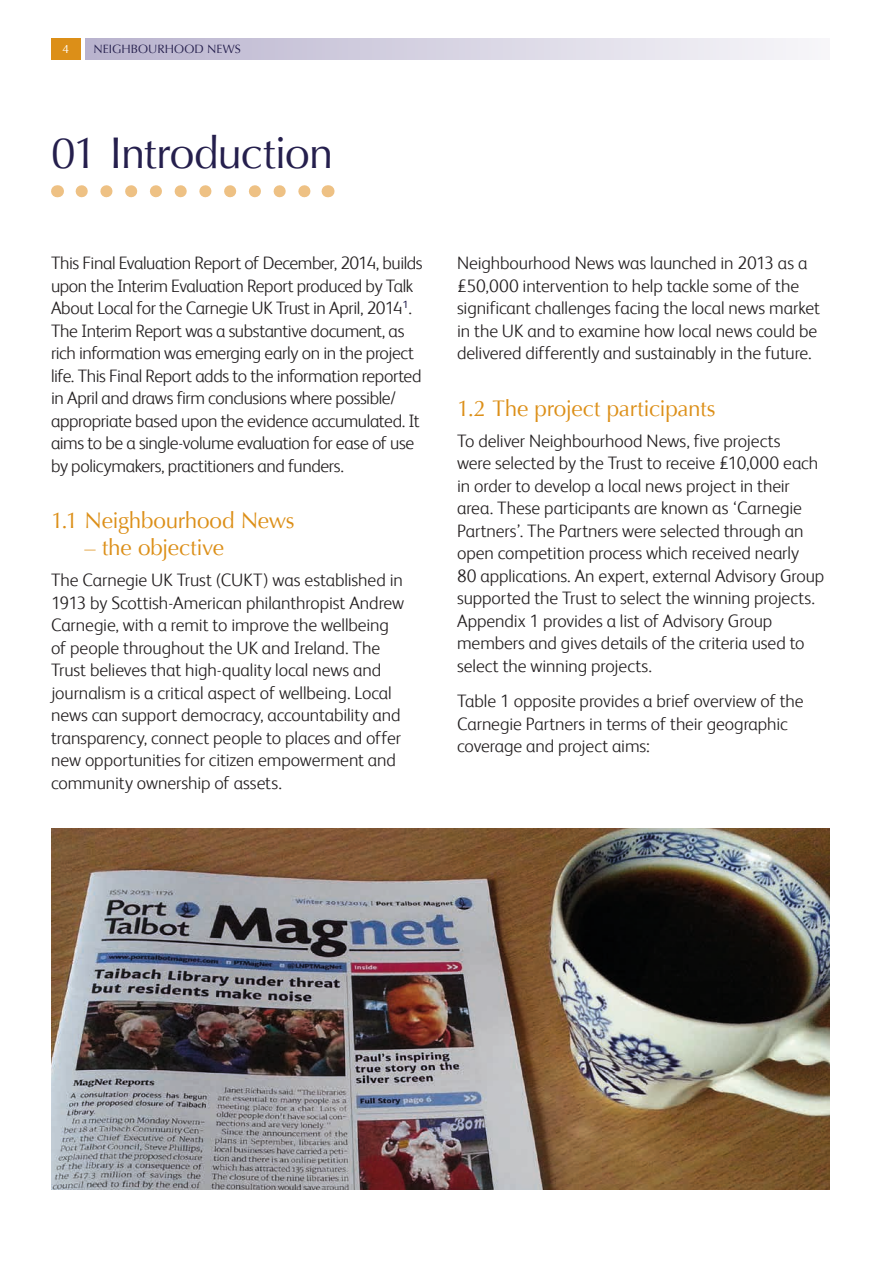
<style>
.page{position:relative;width:893px;height:1263px;background:#fff}
.page>*{position:absolute;margin:0;border:0;box-sizing:border-box;transform-origin:0 0}
.t1{font:44.25px "Optima";letter-spacing:-.025em;color:#251f4d}
.t2{font:22.5px "Optima";letter-spacing:-.015em;color:#dc8f18}
.t3{font:300 18px/22.5px "FS Albert";letter-spacing:-.01em;color:#231f20}
.t4{font:12px "Optima";letter-spacing:.005em;color:#251f4d}
.t5{font:12px "Optima";color:#fff}
</style>
<div class="page">
<div style="left:51px;top:38px;width:30px;height:22px;background:#dc8f18"></div>
<div style="left:85px;top:38px;width:744px;height:22px;background:linear-gradient(to right,#b8b2cd,#f7f6f9)"></div>
<svg style="left:82px;top:185px;width:229px;height:12px"></svg>
<svg style="left:57px;top:185px;width:1px;height:12px"></svg>
<svg style="left:328px;top:185px;width:1px;height:12px"></svg>
<img style="left:51px;top:828px;width:778px;height:361px">
<p class="t5" style="left:63px;top:42px;width:8px">4</p>
<p class="t4" style="left:94px;top:42px;width:149px">NEIGHBOURHOOD NEWS</p>
<h1 class="t1" style="left:51px;top:128px;width:284px">01 Introduction</h1>
<p class="t3" style="left:51px;top:251px;width:373px">This Final Evaluation Report of December, 2014, builds upon the Interim Evaluation Report produced by Talk About Local for the Carnegie UK Trust in April, 2014<sup>1</sup>.<br>The Interim Report was a substantive document, as rich information was emerging early on in the project life. This Final Report adds to the information reported in April and draws firm conclusions where possible/ appropriate based upon the evidence accumulated. It aims to be a single-volume evaluation for ease of use by policymakers, practitioners and funders.</p>
<p class="t2" style="left:51px;top:508px;width:245px">1.1 Neighbourhood News</p>
<p class="t2" style="left:85px;top:535px;width:141px">– the objective</p>
<p class="t3" style="left:51px;top:568px;width:355px">The Carnegie UK Trust (CUKT) was established in 1913 by Scottish-American philanthropist Andrew Carnegie, with a remit to improve the wellbeing of people throughout the UK and Ireland. The Trust believes that high-quality local news and journalism is a critical aspect of wellbeing. Local news can support democracy, accountability and transparency, connect people to places and offer new opportunities for citizen empowerment and community ownership of assets.</p>
<p class="t3" style="left:457px;top:251px;width:364px">Neighbourhood News was launched in 2013 as a £50,000 intervention to help tackle some of the significant challenges facing the local news market in the UK and to examine how local news could be delivered differently and sustainably in the future.</p>
<p class="t2" style="left:457px;top:395px;width:260px">1.2 The project participants</p>
<p class="t3" style="left:457px;top:428px;width:369px">To deliver Neighbourhood News, five projects<br>were selected by the Trust to receive £10,000 each in order to develop a local news project in their area. These participants are known as ‘Carnegie Partners’. The Partners were selected through an open competition process which received nearly<br>80 applications. An expert, external Advisory Group supported the Trust to select the winning projects.<br>Appendix 1 provides a list of Advisory Group members and gives details of the criteria used to select the winning projects.</p>
<p class="t3" style="left:457px;top:689px;width:348px">Table 1 opposite provides a brief overview of the<br>Carnegie Partners in terms of their geographic coverage and project aims:</p>
</div>
